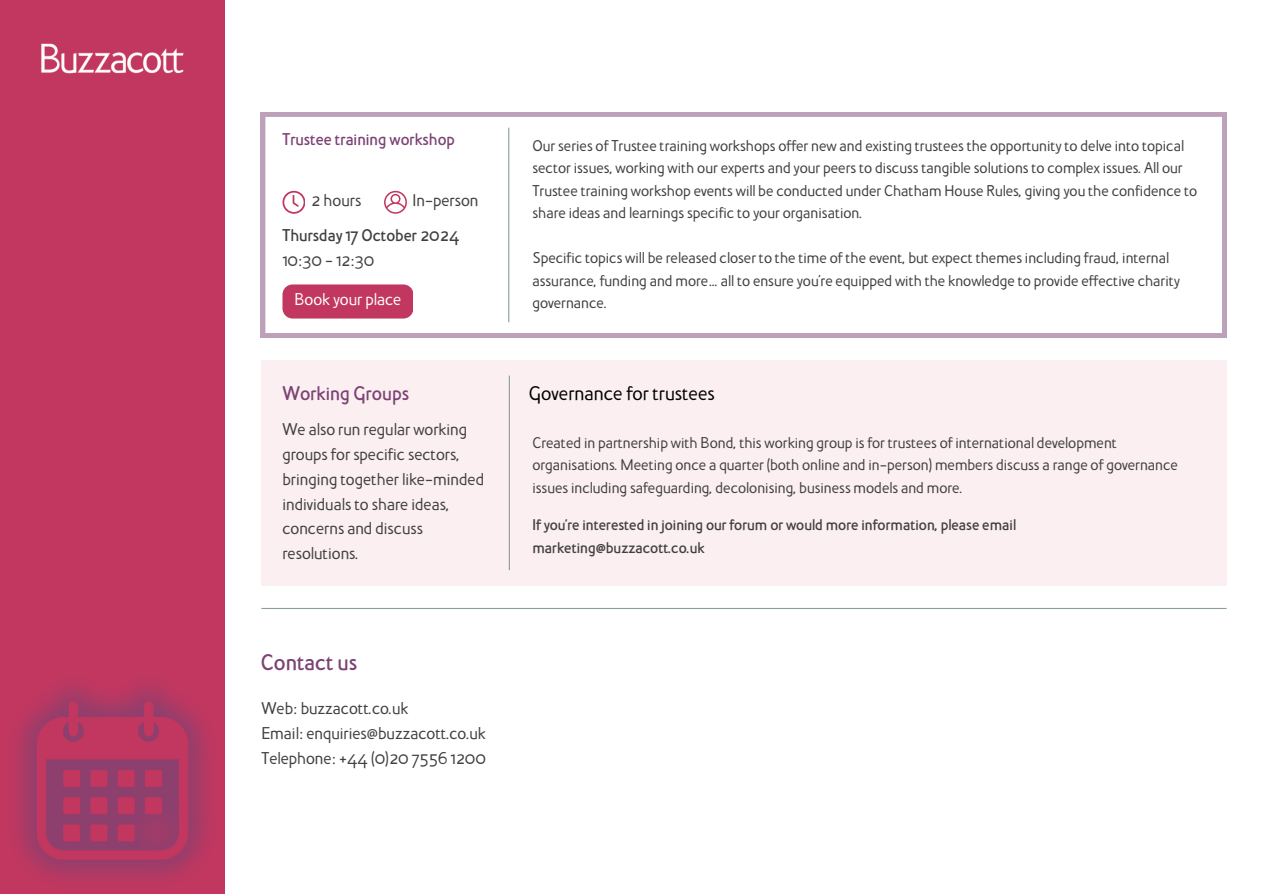
<style>
.page{position:relative;width:1263px;height:894px;background:#fff}
.page>*{position:absolute;margin:0;border:0;box-sizing:border-box;transform-origin:0 0}
.t1{font:24px "Buzzacott Sans 65";color:#7c4374}
.t2{font:21px "Buzzacott Sans 55";color:#000}
.t3{font:21px "Buzzacott Sans 65";color:#7c4374}
.t4{font:18px/24.8px "Buzzacott Sans 55";color:#404040}
.t5{font:18px "Buzzacott Sans 65";color:#7c4374}
.t6{font:18px "Buzzacott Sans 65";color:#404040}
.t7{font:18px "Buzzacott Sans 55";color:#fff}
.t8{font:16.5px/22.5px "Buzzacott Sans 55";color:#404040}
.t9{font:16.5px/22.5px "Buzzacott Sans 65";color:#404040}
</style>
<div class="page">
<svg style="left:261px;top:112px;width:965px;height:225px"></svg>
<hr style="left:508px;top:128px;width:1px;height:194px;background:#8b9e9c">
<div style="left:0;top:0;width:225px;height:893px;background:#c23760"></div>
<img style="left:41px;top:43px;width:143px;height:31px">
<img style="left:17px;top:685px;width:191px;height:195px">
<div style="left:261px;top:360px;width:965px;height:225px;background:#fbeff1"></div>
<hr style="left:509px;top:375px;width:1px;height:195px;background:#8b9e9c">
<div style="left:282px;top:284px;width:131px;height:34px;background:#c23760"></div>
<svg style="left:282px;top:191px;width:23px;height:22px"></svg>
<svg style="left:384px;top:191px;width:23px;height:22px"></svg>
<hr style="left:261px;top:607px;width:965px;height:2px;background:#8b9e9c">
<p class="t5" style="left:282px;top:133px;width:174px">Trustee training workshop</p>
<p class="t4" style="left:311px;top:189px;width:52px">2 hours</p>
<p class="t4" style="left:413px;top:189px;width:67px">In-person</p>
<p class="t6" style="left:283px;top:229px;width:178px">Thursday 17 October 2024</p>
<p class="t4" style="left:283px;top:249px;width:93px">10:30 - 12:30</p>
<p class="t7" style="left:295px;top:293px;width:108px">Book your place</p>
<p class="t3" style="left:282px;top:385px;width:128px">Working Groups</p>
<p class="t4" style="left:282px;top:419px;width:203px">We also run regular working groups for specific sectors, bringing together like-minded individuals to share ideas, concerns and discuss resolutions.</p>
<p class="t1" style="left:261px;top:653px;width:98px">Contact us</p>
<p class="t4" style="left:261px;top:697px;width:148px">Web: buzzacott.co.uk</p>
<p class="t4" style="left:261px;top:722px;width:226px">Email: enquiries@buzzacott.co.uk</p>
<p class="t4" style="left:261px;top:747px;width:226px">Telephone: +44 (0)20 7556 1200</p>
<p class="t8" style="left:532px;top:136px;width:666px">Our series of Trustee training workshops offer new and existing trustees the opportunity to delve into topical sector issues, working with our experts and your peers to discuss tangible solutions to complex issues. All our Trustee training workshop events will be conducted under Chatham House Rules, giving you the confidence to share ideas and learnings specific to your organisation.</p>
<p class="t8" style="left:532px;top:248px;width:649px">Specific topics will be released closer to the time of the event, but expect themes including fraud, internal assurance, funding and more… all to ensure you’re equipped with the knowledge to provide effective charity governance.</p>
<p class="t2" style="left:529px;top:385px;width:187px">Governance for trustees</p>
<p class="t8" style="left:532px;top:433px;width:647px">Created in partnership with Bond, this working group is for trustees of international development organisations. Meeting once a quarter (both online and in-person) members discuss a range of governance issues including safeguarding, decolonising, business models and more.</p>
<p class="t9" style="left:532px;top:515px;width:485px">If you’re interested in joining our forum or would more information, please email marketing@buzzacott.co.uk</p>
</div>
